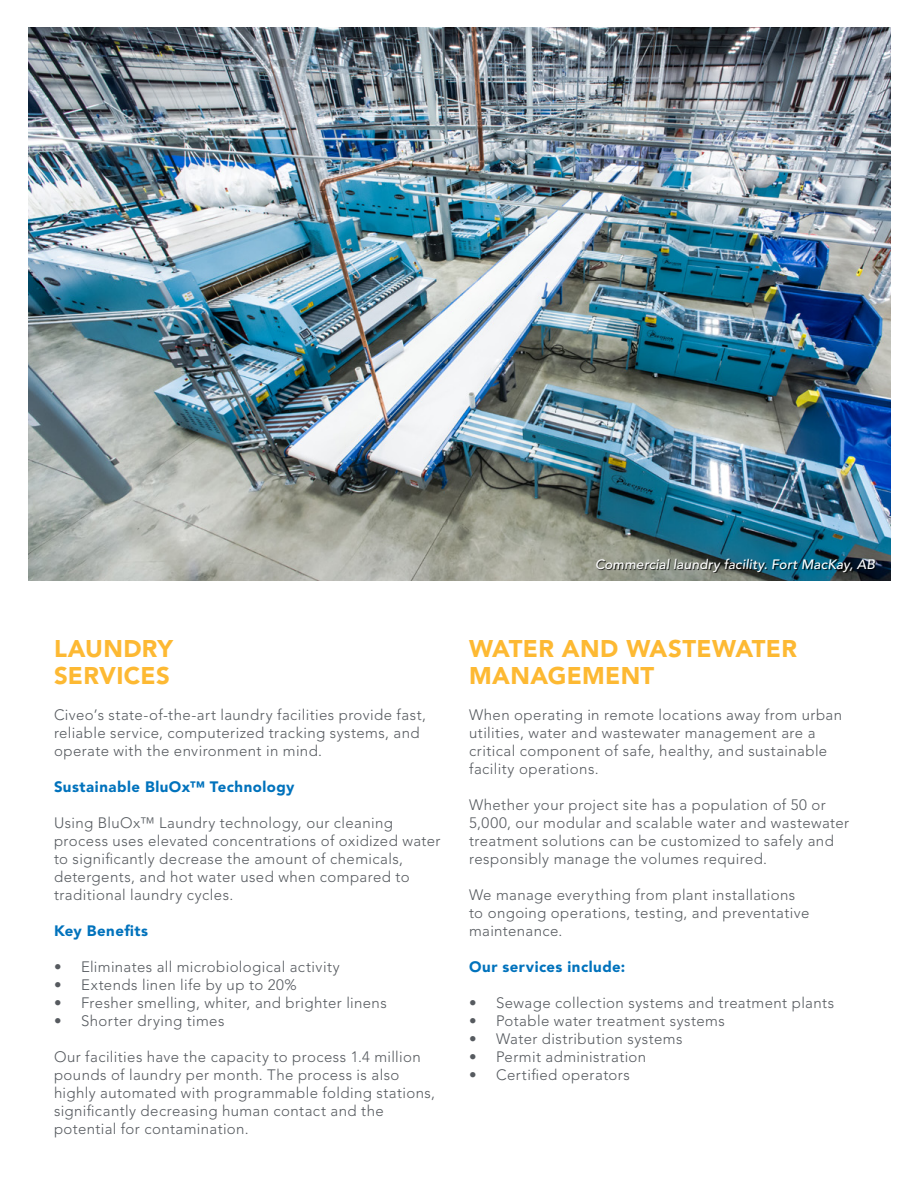
<style>
.page{position:relative;width:918px;height:1188px;background:#fff}
.page>*{position:absolute;margin:0;border:0;box-sizing:border-box;transform-origin:0 0}
.t1{font:900 24px/27px "Avenir LT Std";letter-spacing:.015em;color:#fdb933}
.t2{font:300 15px/18px "Avenir LT Std";letter-spacing:.025em;color:#565a5f}
.t3{font:900 15px "Avenir LT Std";letter-spacing:.035em;color:#0072bc}
.t4{font:italic 500 13.5px "Avenir LT Std";letter-spacing:.015em;color:#fff}
</style>
<div class="page">
<img style="left:28px;top:27px;width:863px;height:553px">
<div style="left:597px;top:559px;width:278px;height:14px;background:#000;opacity:.75"></div>
<h1 class="t1" style="left:54px;top:635px;width:121px">LAUNDRY<br>SERVICES</h1>
<p class="t2" style="left:54px;top:706px;width:374px">Civeo’s state-of-the-art laundry facilities provide fast, reliable service, computerized tracking systems, and operate with the environment in mind.</p>
<p class="t3" style="left:54px;top:778px;width:242px">Sustainable BluOx™ Technology</p>
<p class="t2" style="left:54px;top:814px;width:388px">Using BluOx™ Laundry technology, our cleaning process uses elevated concentrations of oxidized water to significantly decrease the amount of chemicals, detergents, and hot water used when compared to traditional laundry cycles.</p>
<p class="t3" style="left:54px;top:922px;width:96px">Key Benefits</p>
<p class="t2" style="left:54px;top:958px;width:287px">• Eliminates all microbiological activity</p>
<p class="t2" style="left:54px;top:976px;width:244px">• Extends linen life by up to 20%</p>
<p class="t2" style="left:54px;top:994px;width:334px">• Fresher smelling, whiter, and brighter linens</p>
<p class="t2" style="left:54px;top:1012px;width:172px">• Shorter drying times</p>
<p class="t2" style="left:54px;top:1048px;width:383px">Our facilities have the capacity to process 1.4 million pounds of laundry per month. The process is also highly automated with programmable folding stations, significantly decreasing human contact and the potential for contamination.</p>
<p class="t4" style="left:595px;top:556px;width:281px">Commercial laundry facility. Fort MacKay, AB</p>
<h1 class="t1" style="left:469px;top:635px;width:329px">WATER AND WASTEWATER<br>MANAGEMENT</h1>
<p class="t2" style="left:469px;top:706px;width:375px">When operating in remote locations away from urban utilities, water and wastewater management are a critical component of safe, healthy, and sustainable facility operations.</p>
<p class="t2" style="left:469px;top:796px;width:382px">Whether your project site has a population of 50 or 5,000, our modular and scalable water and wastewater treatment solutions can be customized to safely and responsibly manage the volumes required.</p>
<p class="t2" style="left:469px;top:886px;width:342px">We manage everything from plant installations to ongoing operations, testing, and preventative maintenance.</p>
<p class="t3" style="left:469px;top:958px;width:158px">Our services include:</p>
<p class="t2" style="left:469px;top:994px;width:367px">• Sewage collection systems and treatment plants</p>
<p class="t2" style="left:469px;top:1012px;width:257px">• Potable water treatment systems</p>
<p class="t2" style="left:469px;top:1030px;width:215px">• Water distribution systems</p>
<p class="t2" style="left:469px;top:1048px;width:179px">• Permit administration</p>
<p class="t2" style="left:469px;top:1066px;width:162px">• Certified operators</p>
</div>
